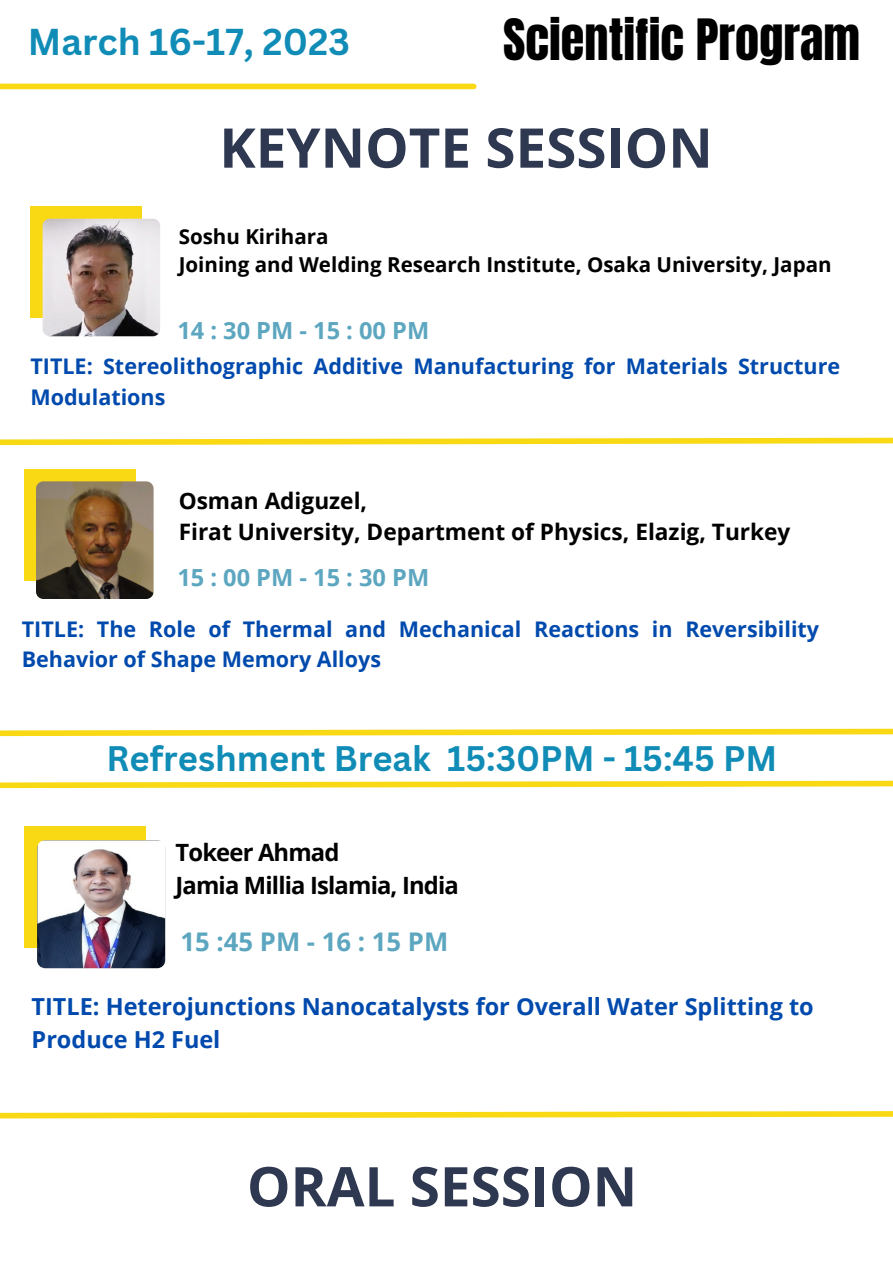
<style>
.page{position:relative;width:893px;height:1264px;background:#fff}
.page>*{position:absolute;margin:0;border:0;box-sizing:border-box;transform-origin:0 0}
.t1{font:700 54.75px "Open Sans";color:#2e3850}
.t2{font:48.45px "Anton";color:#000}
.t3{font:700 36.45px "Canva Sans";color:#108cb6}
.t4{font:700 34.5px "Canva Sans";color:#108cb6}
.t5{font:700 25.65px "Open Sans";color:#5ca6bf}
.t6{font:700 23.85px/32.5px "Open Sans";letter-spacing:-.035em;color:#000}
.t7{font:700 23.55px "Open Sans";color:#5ca6bf}
.t8{font:700 23.4px/32.8px "Open Sans";color:#004aad}
.t9{font:700 22.65px/31.5px "Open Sans";color:#000}
.t10{font:700 21.6px/30.2px "Open Sans";color:#004aad}
.t11{font:700 20.55px/28.7px "Open Sans";color:#000}
</style>
<div class="page">
<div style="left:24px;top:469px;width:111px;height:111px;background:#f9d814"></div>
<img style="left:36px;top:481px;width:118px;height:118px;border-radius:7px">
<div style="left:24px;top:826px;width:121px;height:122px;background:#f9d814"></div>
<img style="left:37px;top:840px;width:128px;height:128px;border-radius:8px">
<div style="left:0;top:84px;width:473px;height:5px;background:#f9d814"></div>
<div style="left:30px;top:206px;width:112px;height:112px;background:#f9d814"></div>
<img style="left:43px;top:219px;width:117px;height:117px;border-radius:7px">
<svg style="left:0;top:437px;width:892px;height:9px"></svg>
<svg style="left:0;top:728px;width:892px;height:9px"></svg>
<svg style="left:0;top:780px;width:892px;height:9px"></svg>
<svg style="left:0;top:1111px;width:892px;height:8px"></svg>
<h3 class="t3" style="left:28px;top:16px;width:323px">March 16-17, 2023</h3>
<h2 class="t2" style="left:503px;top:5px;width:358px">Scientific Program</h2>
<h1 class="t1" style="left:219px;top:109px;width:495px">KEYNOTE SESSION</h1>
<p class="t11" style="left:179px;top:221px;width:654px">Soshu Kirihara<br>Joining and Welding Research Institute, Osaka University, Japan</p>
<p class="t7" style="left:177px;top:313px;width:253px">14:30PM-15:00PM</p>
<p class="t10" style="left:30px;top:351px;width:811px">TITLE: Stereolithographic Additive Manufacturing for Materials Structure<br>Modulations</p>
<p class="t9" style="left:179px;top:484px;width:613px">Osman Adiguzel,<br>Firat University, Department of Physics, Elazig, Turkey</p>
<p class="t7" style="left:177px;top:560px;width:253px">15:00PM-15:30PM</p>
<p class="t10" style="left:22px;top:613px;width:798px">TITLE: The Role of Thermal and Mechanical Reactions in Reversibility<br>Behavior of Shape Memory Alloys</p>
<h3 class="t4" style="left:106px;top:734px;width:672px">Refreshment Break 15:30PM - 15:45 PM</h3>
<p class="t6" style="left:175px;top:835px;width:285px">Tokeer Ahmad<br>Jamia Millia Islamia, India</p>
<p class="t5" style="left:180px;top:923px;width:269px">15 :45 PM - 16 : 15 PM</p>
<p class="t8" style="left:32px;top:989px;width:783px">TITLE: Heterojunctions Nanocatalysts for Overall Water Splitting to<br>Produce H2 Fuel</p>
<h1 class="t1" style="left:247px;top:1147px;width:391px">ORAL SESSION</h1>
</div>
